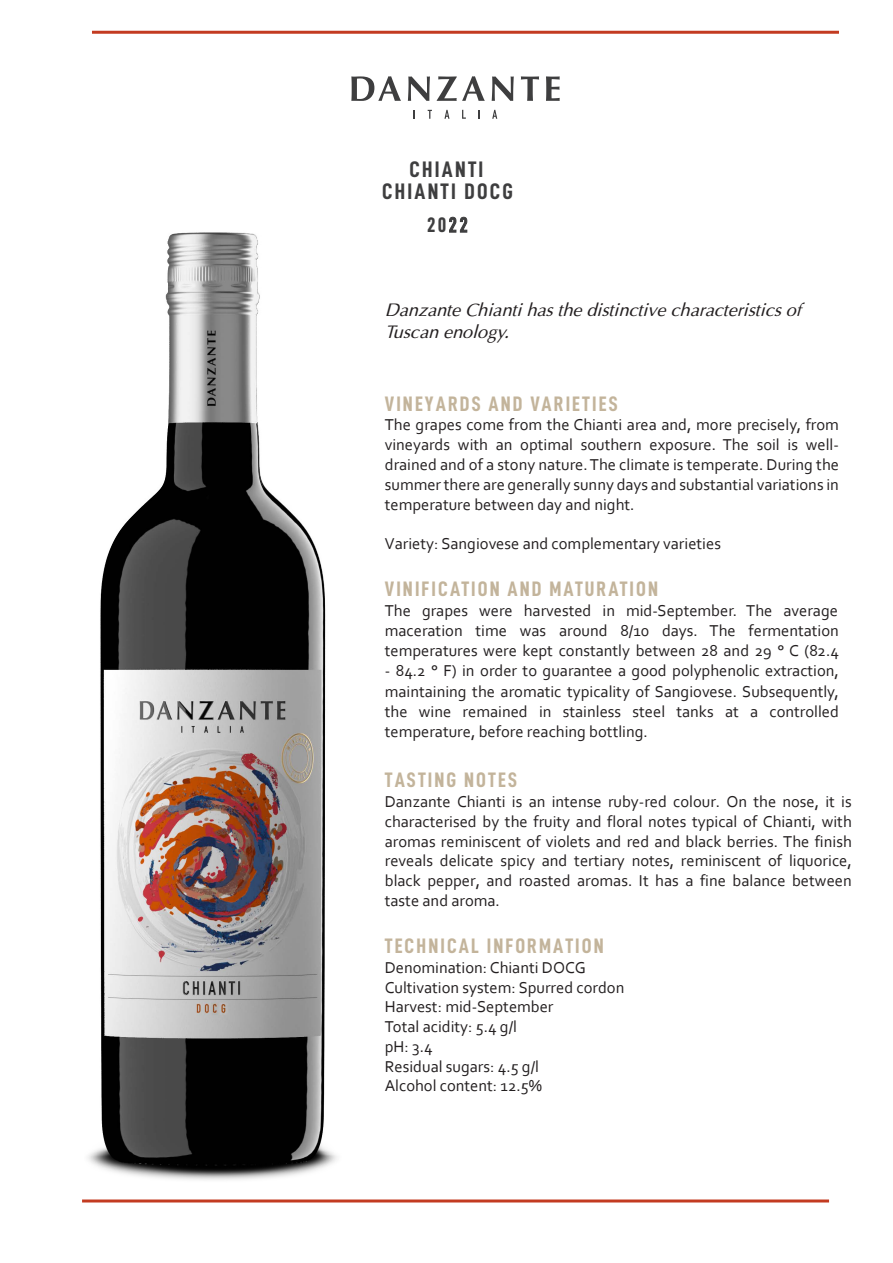
<style>
.page{position:relative;width:893px;height:1263px;background:#fff}
.page>*{position:absolute;margin:0;border:0;box-sizing:border-box;transform-origin:0 0}
.t1{font:22.5px/22.4px "D DIN Condensed Bold";letter-spacing:.1em;color:#3e3e3f;text-align:center}
.t2{font:21px "D DIN Condensed Bold";letter-spacing:.1em;color:#c3b49b}
.t3{font:21px "D DIN Condensed Bold";color:#3e3e3f}
.t4{font:italic 18px/21.6px "Optima";color:#231f20}
.t5{font:16.5px/19.8px "Corbel";color:#231f20;text-align:justify}
.s1{font-family:"DIN Condensed"}
</style>
<div class="page">
<svg style="left:428px;top:110px;width:4px;height:9px"></svg>
<svg style="left:444px;top:110px;width:5px;height:9px"></svg>
<svg style="left:462px;top:110px;width:4px;height:9px"></svg>
<svg style="left:478px;top:110px;width:2px;height:9px"></svg>
<svg style="left:492px;top:110px;width:5px;height:9px"></svg>
<svg style="left:351px;top:76px;width:50px;height:25px"></svg>
<svg style="left:408px;top:76px;width:22px;height:25px"></svg>
<svg style="left:437px;top:76px;width:48px;height:25px"></svg>
<svg style="left:492px;top:76px;width:22px;height:25px"></svg>
<svg style="left:521px;top:76px;width:18px;height:25px"></svg>
<svg style="left:546px;top:76px;width:14px;height:25px"></svg>
<hr style="left:82px;top:1199px;width:747px;height:3px;background:#c33b21">
<hr style="left:92px;top:31px;width:747px;height:3px;background:#c33b21">
<img style="left:82px;top:232px;width:335px;height:970px">
<p class="t1" style="left:382px;top:158px;width:133px">CHIANTI<br>CHIANTI DOCG</p>
<p class="t3" style="left:427px;top:213px;width:42px">20<span class="s1">22</span></p>
<p class="t4" style="left:385px;top:299px;width:417px">Danzante Chianti has the distinctive characteristics of<br>Tuscan enology.</p>
<p class="t2" style="left:385px;top:392px;width:234px">VINEYARDS AND VARIETIES</p>
<p class="t5" style="left:385px;top:415px;width:456px">The grapes come from the Chianti area and, more precisely, from vineyards with an optimal southern exposure. The soil is well&shy;drained and of a stony nature.The climate is temperate. During the summer there are generally sunny days and substantial variations in temperature between day and night.</p>
<p class="t5" style="left:385px;top:533px;width:338px">Variety: Sangiovese and complementary varieties</p>
<p class="t2" style="left:385px;top:577px;width:275px">VINIFICATION AND MATURATION</p>
<p class="t5" style="left:385px;top:600px;width:456px">The grapes were harvested in mid-September. The average maceration time was around 8/10 days. The fermentation temperatures were kept constantly between 28 and 29 ° C (82.4</p>
<p class="t5" style="left:385px;top:660px;width:456px">- 84.2 ° F) in order to guarantee a good polyphenolic extraction, maintaining the aromatic typicality of Sangiovese. Subsequently, the wine remained in stainless steel tanks at a controlled temperature, before reaching bottling.</p>
<p class="t2" style="left:385px;top:768px;width:134px">TASTING NOTES</p>
<p class="t5" style="left:385px;top:791px;width:468px">Danzante Chianti is an intense ruby-red colour. On the nose, it is characterised by the fruity and floral notes typical of Chianti, with aromas reminiscent of violets and red and black berries. The finish reveals delicate spicy and tertiary notes, reminiscent of liquorice, black pepper, and roasted aromas. It has a fine balance between taste and aroma.</p>
<p class="t2" style="left:385px;top:934px;width:220px">TECHNICAL INFORMATION</p>
<p class="t5" style="left:385px;top:957px;width:241px;text-align:left">Denomination: Chianti DOCG<br>Cultivation system: Spurred cordon<br>Harvest: mid-September<br>Total acidity: 5.4 g/l<br>pH: 3.4<br>Residual sugars: 4.5 g/l<br>Alcohol content: 12.5%</p>
</div>
